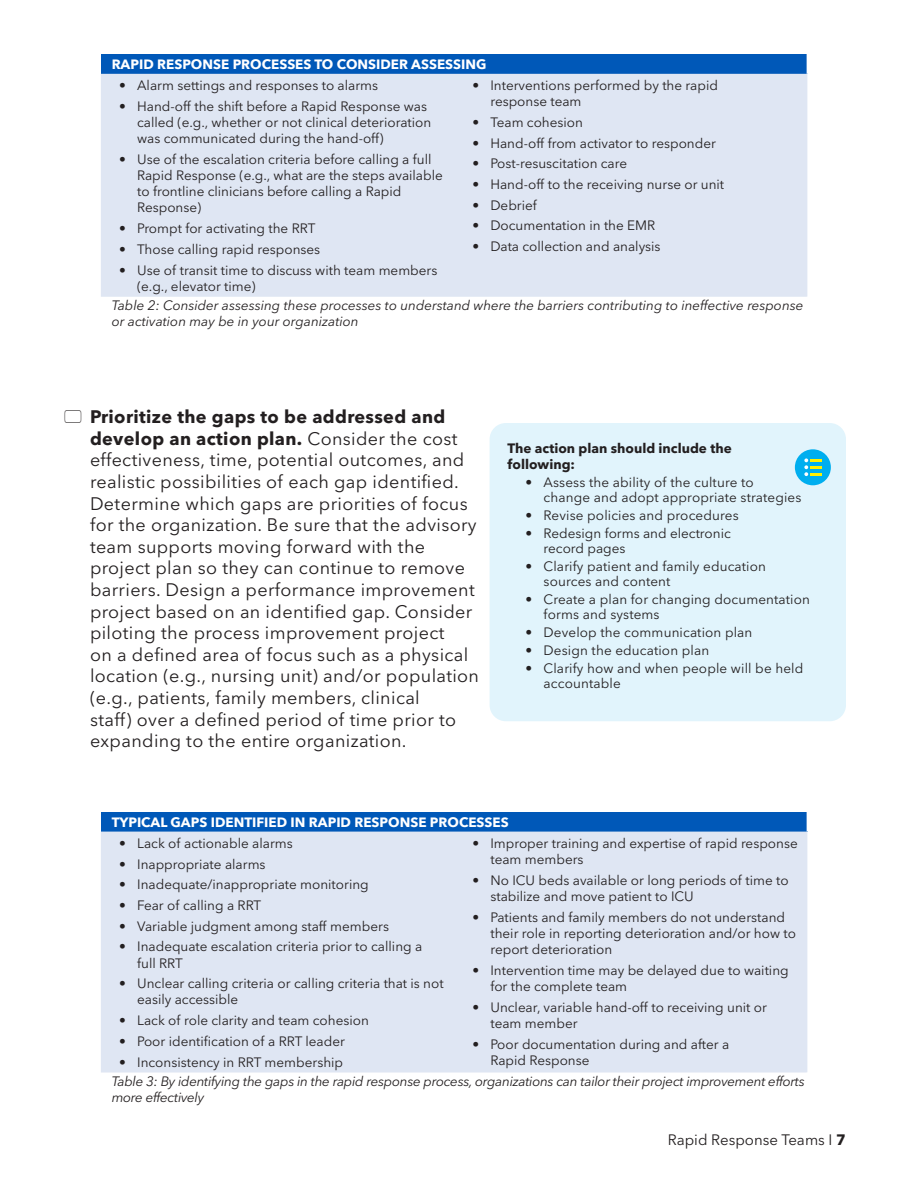
<style>
.page{position:relative;width:918px;height:1188px;background:#fff}
.page>*{position:absolute;margin:0;border:0;box-sizing:border-box;transform-origin:0 0}
.t1{font:18px/21.6px "Avenir Next LT Pro";letter-spacing:.02em;color:#231f20}
.t2{font:15px "Avenir Next LT Pro";color:#231f20}
.t3{font:13.5px/16.2px "Avenir Next LT Pro";color:#231f20}
.PI_Footer{font:italic 13.5px/16.2px "Avenir Next LT Pro";letter-spacing:-.01em;color:#231f20}
.PI_Header{font:700 13.5px "Avenir Next";color:#fff}
.Highlight_Header{font:700 13.5px/16.5px "Avenir Next LT Pro";color:#231f20}
.s1{font-weight:700}
</style>
<div class="page">
<div style="left:101px;top:54px;width:706px;height:20px;background:#0058b8"></div>
<div style="left:101px;top:74px;width:706px;height:223px;background:#dfe6f3"></div>
<div style="left:101px;top:812px;width:706px;height:20px;background:#0058b8"></div>
<div style="left:101px;top:832px;width:706px;height:241px;background:#dfe6f3"></div>
<div style="left:490px;top:423px;width:356px;height:298px;background:#e1f4fc;border-radius:16px"></div>
<div style="left:795px;top:449px;width:36px;height:36px;background:#00aeef;border-radius:50%"></div>
<svg style="left:804px;top:458px;width:18px;height:18px"></svg>
<p class="PI_Header" style="left:112px;top:52px;width:376px">RAPID RESPONSE PROCESSES TO CONSIDER ASSESSING</p>
<p class="t3" style="left:119px;top:77px;width:261px">• Alarm settings and responses to alarms</p>
<p class="t3" style="left:137px;top:98px;width:296px;text-indent:-18px">• Hand-off the shift before a Rapid Response was called (e.g., whether or not clinical deterioration was communicated during the hand-off)</p>
<p class="t3" style="left:137px;top:151px;width:307px;text-indent:-18px">• Use of the escalation criteria before calling a full Rapid Response (e.g., what are the steps available to frontline clinicians before calling a Rapid Response)</p>
<p class="t3" style="left:119px;top:220px;width:198px">• Prompt for activating the RRT</p>
<p class="t3" style="left:119px;top:241px;width:203px">• Those calling rapid responses</p>
<p class="t3" style="left:137px;top:262px;width:302px;text-indent:-18px">• Use of transit time to discuss with team members (e.g., elevator time)</p>
<p class="t3" style="left:490px;top:77px;width:229px;text-indent:-18px">• Interventions performed by the rapid response team</p>
<p class="t3" style="left:472px;top:114px;width:112px">• Team cohesion</p>
<p class="t3" style="left:472px;top:135px;width:245px">• Hand-off from activator to responder</p>
<p class="t3" style="left:472px;top:156px;width:156px">• Post-resuscitation care</p>
<p class="t3" style="left:472px;top:176px;width:253px">• Hand-off to the receiving nurse or unit</p>
<p class="t3" style="left:472px;top:197px;width:66px">• Debrief</p>
<p class="t3" style="left:472px;top:218px;width:184px">• Documentation in the EMR</p>
<p class="t3" style="left:472px;top:238px;width:190px">• Data collection and analysis</p>
<p class="PI_Footer" style="left:112px;top:297px;width:693px">Table 2: Consider assessing these processes to understand where the barriers contributing to ineffective response or activation may be in your organization</p>
<p class="t1" style="left:90px;top:406px;width:391px"><span class="s1">Prioritize the gaps to be addressed and develop an action plan.</span> Consider the cost effectiveness, time, potential outcomes, and realistic possibilities of each gap identified.<br>Determine which gaps are priorities of focus for the organization. Be sure that the advisory team supports moving forward with the project plan so they can continue to remove barriers. Design a performance improvement project based on an identified gap. Consider piloting the process improvement project<br>on a defined area of focus such as a physical location (e.g., nursing unit) and/or population (e.g., patients, family members, clinical<br>staff) over a defined period of time prior to expanding to the entire organization.</p>
<p class="Highlight_Header" style="left:508px;top:440px;width:226px">The action plan should include the following:</p>
<p class="t3" style="left:544px;top:475px;width:259px;line-height:15px;text-indent:-18px">• Assess the ability of the culture to change and adopt appropriate strategies</p>
<p class="t3" style="left:526px;top:507px;width:215px">• Revise policies and procedures</p>
<p class="t3" style="left:544px;top:526px;width:189px;line-height:15px;text-indent:-18px">• Redesign forms and electronic record pages</p>
<p class="t3" style="left:544px;top:559px;width:224px;line-height:15px;text-indent:-18px">• Clarify patient and family education sources and content</p>
<p class="t3" style="left:544px;top:592px;width:268px;line-height:15px;text-indent:-18px">• Create a plan for changing documentation forms and systems</p>
<p class="t3" style="left:526px;top:624px;width:228px">• Develop the communication plan</p>
<p class="t3" style="left:526px;top:642px;width:185px">• Design the education plan</p>
<p class="t3" style="left:544px;top:661px;width:261px;line-height:15px;text-indent:-18px">• Clarify how and when people will be held accountable</p>
<p class="PI_Header" style="left:112px;top:810px;width:399px">TYPICAL GAPS IDENTIFIED IN RAPID RESPONSE PROCESSES</p>
<p class="t3" style="left:119px;top:835px;width:175px">• Lack of actionable alarms</p>
<p class="t3" style="left:119px;top:856px;width:148px">• Inappropriate alarms</p>
<p class="t3" style="left:119px;top:876px;width:251px">• Inadequate/inappropriate monitoring</p>
<p class="t3" style="left:119px;top:897px;width:144px">• Fear of calling a RRT</p>
<p class="t3" style="left:119px;top:918px;width:271px">• Variable judgment among staff members</p>
<p class="t3" style="left:137px;top:939px;width:287px;text-indent:-18px">• Inadequate escalation criteria prior to calling a full RRT</p>
<p class="t3" style="left:137px;top:975px;width:308px;text-indent:-18px">• Unclear calling criteria or calling criteria that is not easily accessible</p>
<p class="t3" style="left:119px;top:1012px;width:251px">• Lack of role clarity and team cohesion</p>
<p class="t3" style="left:119px;top:1033px;width:227px">• Poor identification of a RRT leader</p>
<p class="t3" style="left:119px;top:1054px;width:226px">• Inconsistency in RRT membership</p>
<p class="t3" style="left:490px;top:835px;width:309px;text-indent:-18px">• Improper training and expertise of rapid response team members</p>
<p class="t3" style="left:490px;top:872px;width:300px;text-indent:-18px">• No ICU beds available or long periods of time to stabilize and move patient to ICU</p>
<p class="t3" style="left:490px;top:909px;width:307px;text-indent:-18px">• Patients and family members do not understand their role in reporting deterioration and/or how to report deterioration</p>
<p class="t3" style="left:490px;top:962px;width:300px;text-indent:-18px">• Intervention time may be delayed due to waiting for the complete team</p>
<p class="t3" style="left:490px;top:999px;width:278px;text-indent:-18px">• Unclear, variable hand-off to receiving unit or team member</p>
<p class="t3" style="left:490px;top:1036px;width:240px;text-indent:-18px">• Poor documentation during and after a<br>Rapid Response</p>
<p class="PI_Footer" style="left:112px;top:1073px;width:695px">Table 3: By identifying the gaps in the rapid response process, organizations can tailor their project improvement efforts more effectively</p>
<p class="t2" style="left:668px;top:1131px;width:180px">Rapid Response Teams I <span class="s1">7</span></p>
</div>
